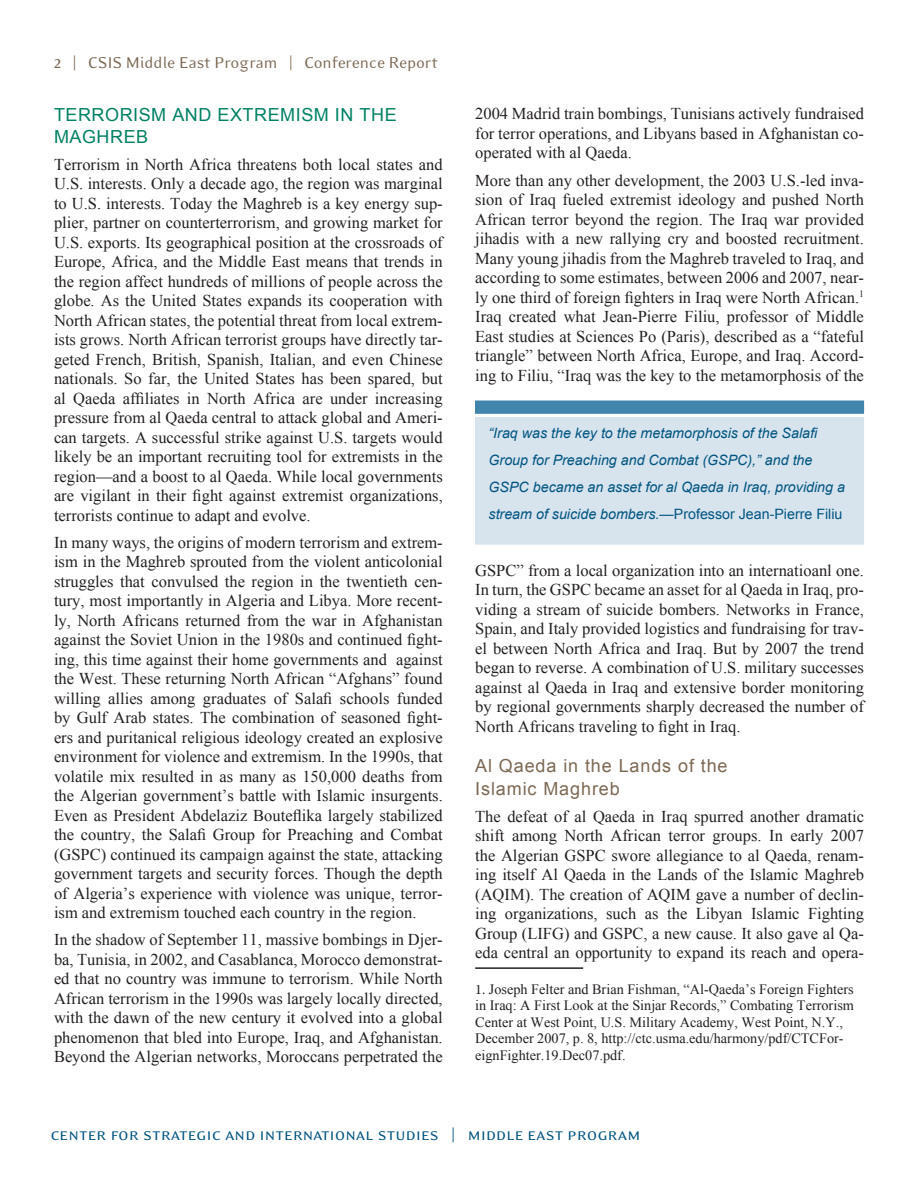
<style>
.page{position:relative;width:918px;height:1188px;background:#fff}
.page>*{position:absolute;margin:0;border:0;box-sizing:border-box;transform-origin:0 0}
.Page_Number{font:18px "Eidetic Modern Smallcaps";letter-spacing:.005em;color:#005480}
.t1{font:18px "Eidetic Modern";color:#7c6954}
.Subheading_2{font:18px/22.5px "Arial";letter-spacing:.05em;color:#7c6954}
.SubHeading_1{font:18px/21.6px "Arial";letter-spacing:.03em;color:#008164}
.Body_Text{font:16.5px/19.5px "Times New Roman";color:#231f20;text-align:justify}
.Footnote_Text{font:14.25px/16.5px "Times New Roman";color:#231f20}
.pullquote{font:italic 14.25px/27px "Arial";color:#005480}
.s1{font-style:normal}
.s2{font-family:"Minion Pro"}
</style>
<div class="page">
<hr style="left:475px;top:967px;width:108px;height:2px;background:#231f20">
<div style="left:475px;top:418px;width:389px;height:127px;background:#d7e4ee"></div>
<svg style="left:475px;top:400px;width:390px;height:18px"></svg>
<p class="t1" style="left:53px;top:53px;width:386px">2 | CSIS Middle East Program | Conference Report</p>
<p class="SubHeading_1" style="left:54px;top:104px;width:344px">TERRORISM AND EXTREMISM IN THE<br>MAGHREB</p>
<p class="Body_Text" style="left:54px;top:154px;width:390px">Terrorism in North Africa threatens both local states and U.S. interests. Only a decade ago, the region was marginal to U.S. interests. Today the Maghreb is a key energy sup&shy;plier, partner on counterterrorism, and growing market for U.S. exports. Its geographical position at the crossroads of Europe, Africa, and the Middle East means that trends in the region affect hundreds of millions of people across the globe. As the United States expands its cooperation with North African states, the potential threat from local extrem&shy;ists grows. North African terrorist groups have directly tar&shy;geted French, British, Spanish, Italian, and even Chinese nationals. So far, the United States has been spared, but al Qaeda affiliates in North Africa are under increasing pressure from al Qaeda central to attack global and Ameri&shy;can targets. A successful strike against U.S. targets would likely be an important recruiting tool for extremists in the region—and a boost to al Qaeda. While local governments are vigilant in their fight against extremist organizations, terrorists continue to adapt and evolve.</p>
<p class="Body_Text" style="left:54px;top:532px;width:390px">In many ways, the origins of modern terrorism and extrem&shy;ism in the Maghreb sprouted from the violent anticolonial struggles that convulsed the region in the twentieth cen&shy;tury, most importantly in Algeria and Libya. More recent&shy;ly, North Africans returned from the war in Afghanistan against the Soviet Union in the 1980s and continued fight&shy;ing, this time against their home governments and against the West. These returning North African “Afghans” found willing allies among graduates of Salafi schools funded by Gulf Arab states. The combination of seasoned fight&shy;ers and puritanical religious ideology created an explosive environment for violence and extremism. In the 1990s, that volatile mix resulted in as many as 150,000 deaths from the Algerian government’s battle with Islamic insurgents.<br>Even as President Abdelaziz Bouteflika largely stabilized the country, the Salafi Group for Preaching and Combat (GSPC) continued its campaign against the state, attacking government targets and security forces. Though the depth of Algeria’s experience with violence was unique, terror&shy;ism and extremism touched each country in the region.</p>
<p class="Body_Text" style="left:54px;top:930px;width:390px">In the shadow of September 11, massive bombings in Djer&shy;ba, Tunisia, in 2002, and Casablanca, Morocco demonstrat&shy;ed that no country was immune to terrorism. While North African terrorism in the 1990s was largely locally directed, with the dawn of the new century it evolved into a global phenomenon that bled into Europe, Iraq, and Afghanistan.<br>Beyond the Algerian networks, Moroccans perpetrated the</p>
<p class="Body_Text" style="left:475px;top:104px;width:390px">2004 Madrid train bombings, Tunisians actively fundraised for terror operations, and Libyans based in Afghanistan co&shy;operated with al Qaeda.</p>
<p class="Body_Text" style="left:475px;top:170px;width:390px">More than any other development, the 2003 U.S.-led inva&shy;sion of Iraq fueled extremist ideology and pushed North African terror beyond the region. The Iraq war provided jihadis with a new rallying cry and boosted recruitment.<br>Many young jihadis from the Maghreb traveled to Iraq, and according to some estimates, between 2006 and 2007, near&shy;ly one third of foreign fighters in Iraq were North African.<sup>1<br></sup>Iraq created what Jean-Pierre Filiu, professor of Middle East studies at Sciences Po (Paris), described as a “fateful triangle” between North Africa, Europe, and Iraq. Accord&shy;ing to Filiu, “Iraq was the key to the metamorphosis of the</p>
<p class="pullquote" style="left:489px;top:420px;width:358px">“Iraq was the key to the metamorphosis of the Salafi Group for Preaching and Combat (GSPC),” and the GSPC became an asset for al Qaeda in Iraq, providing a stream of suicide bombers.<span class="s1">—Professor Jean-Pierre Filiu</span></p>
<p class="Body_Text" style="left:475px;top:560px;width:390px">GSPC” from a local organization into an internatioanl one.<br>In turn, the GSPC became an asset for al Qaeda in Iraq, pro&shy;viding a stream of suicide bombers. Networks in France, Spain, and Italy provided logistics and fundraising for trav&shy;el between North Africa and Iraq. But by 2007 the trend began to reverse. A combination of U.S. military successes against al Qaeda in Iraq and extensive border monitoring by regional governments sharply decreased the number of North Africans traveling to fight in Iraq.</p>
<p class="Subheading_2" style="left:475px;top:755px;width:254px">Al Qaeda in the Lands of the<br>Islamic Maghreb</p>
<p class="Body_Text" style="left:475px;top:806px;width:390px">The defeat of al Qaeda in Iraq spurred another dramatic shift among North African terror groups. In early 2007 the Algerian GSPC swore allegiance to al Qaeda, renam&shy;ing itself Al Qaeda in the Lands of the Islamic Maghreb (AQIM). The creation of AQIM gave a number of declin&shy;ing organizations, such as the Libyan Islamic Fighting Group (LIFG) and GSPC, a new cause. It also gave al Qa&shy;eda central an opportunity to expand its reach and opera-</p>
<p class="Footnote_Text" style="left:475px;top:980px;width:380px"><span class="s2">1.</span> Joseph Felter and Brian Fishman, “Al-Qaeda’s Foreign Fighters in Iraq: A First Look at the Sinjar Records,” Combating Terrorism Center at West Point, U.S. Military Academy, West Point, N.Y., December 2007, p. 8, http://ctc.usma.edu/harmony/pdf/CTCFor&shy;eignFighter.19.Dec07.pdf.</p>
<p class="Page_Number" style="left:50px;top:1125px;width:591px">center for strategic and international studies | middle east program</p>
</div>
